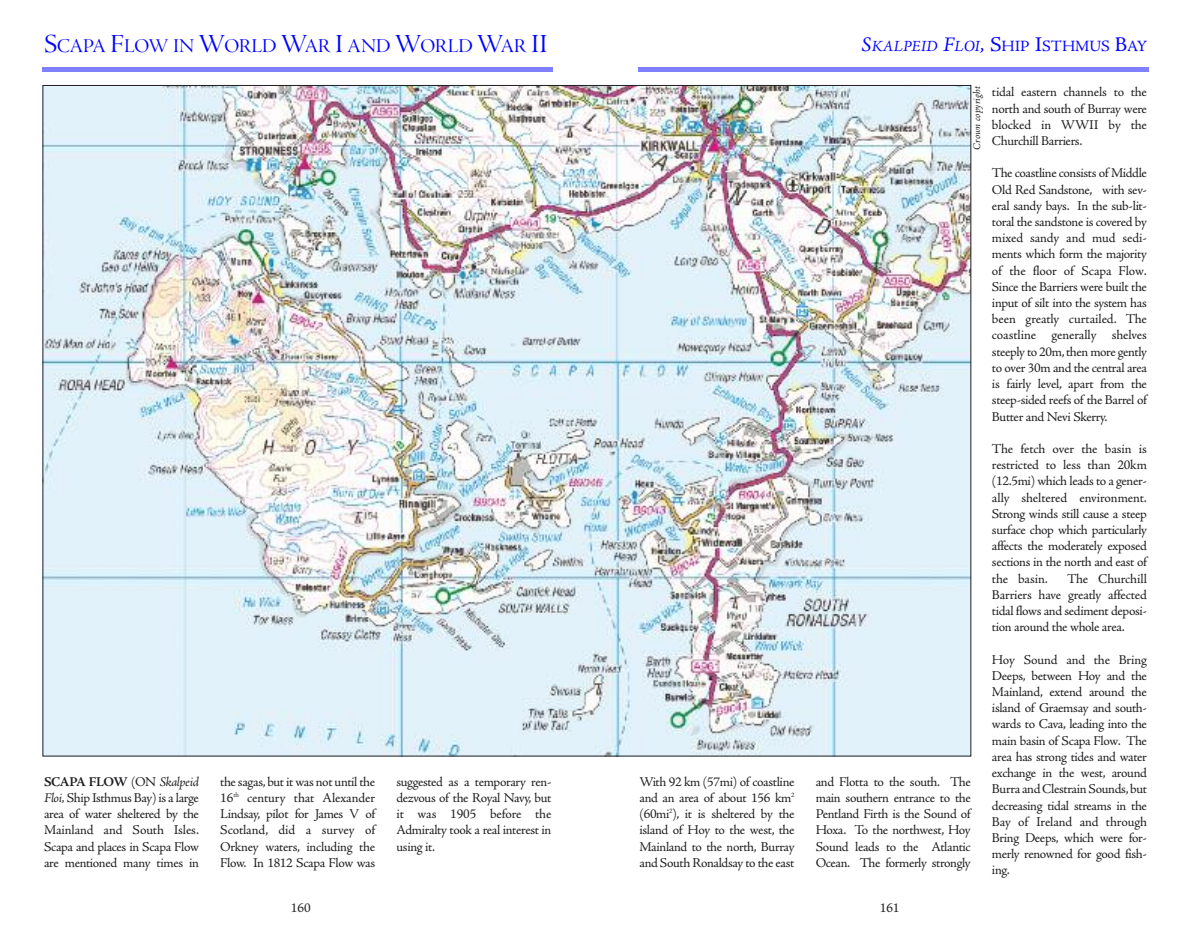
<style>
.page{position:relative;width:1191px;height:936px;background:#fff}
.page>*{position:absolute;margin:0;border:0;box-sizing:border-box;transform-origin:0 0}
.t1{font:20.25px "Adobe Jenson Pro Disp";color:#00f}
.t2{font:15.75px "Adobe Jenson Pro";color:#00f}
.t3{font:13.5px/16.2px "Adobe Jenson Pro";letter-spacing:-.025em;color:#201e21;text-align:justify}
.t4{font:italic 10.5px "Adobe Jenson Pro";letter-spacing:-.005em;color:#201e21}
.s1{font-size:27px}
.s2{font-style:italic;font-size:21px}
.s3{font-style:italic}
.s4{font-size:21px}
.s5{font-weight:700}
</style>
<div class="page">
<hr style="left:638px;top:68px;width:510px;height:4px;background:#8080ff">
<hr style="left:43px;top:68px;width:510px;height:4px;background:#8080ff">
<img style="left:45px;top:87px;width:924px;height:667px">
<h1 class="t1" style="left:44px;top:39px;width:505px"><span class="s1">S</span>CAPA <span class="s1">F</span>LOW IN <span class="s1">W</span>ORLD <span class="s1">W</span>AR <span class="s1">I</span> AND <span class="s1">W</span>ORLD <span class="s1">W</span>AR <span class="s1">II</span></h1>
<p class="t2" style="left:861px;top:40px;width:287px"><span class="s2">S</span><span class="s3">KALPEID</span> <span class="s2">F</span><span class="s3">LOI</span><span class="s2">,</span> <span class="s4">S</span>HIP <span class="s4">I</span>STHMUS <span class="s4">B</span>AY</p>
<p class="t4" style="left:973px;top:149px;width:64px;rotate:-90deg">Crown copyright</p>
<p class="t3" style="left:992px;top:85px;width:156px">tidal eastern channels to the north and south of Burray were blocked in WWII by the Churchill Barriers.</p>
<p class="t3" style="left:992px;top:166px;width:156px">The coastline consists of Middle Old Red Sandstone, with sev&shy;eral sandy bays. In the sub-lit&shy;toral the sandstone is covered by mixed sandy and mud sedi&shy;ments which form the majority of the floor of Scapa Flow.<br>Since the Barriers were built the input of silt into the system has been greatly curtailed. The coastline generally shelves steeply to 20m,then more gently to over 30m and the central area is fairly level, apart from the steep-sided reefs of the Barrel of Butter and Nevi Skerry.</p>
<p class="t3" style="left:992px;top:442px;width:156px">The fetch over the basin is restricted to less than 20km (12.5mi) which leads to a gener&shy;ally sheltered environment.<br>Strong winds still cause a steep surface chop which particularly affects the moderately exposed sections in the north and east of the basin.</p>
<p class="t3" style="left:992px;top:571px;width:156px;text-indent:75px">The Churchill Barriers have greatly affected tidal flows and sediment deposi&shy;tion around the whole area.</p>
<p class="t3" style="left:992px;top:652px;width:156px">Hoy Sound and the Bring Deeps, between Hoy and the Mainland, extend around the island of Graemsay and south&shy;wards to Cava, leading into the main basin of Scapa Flow. The area has strong tides and water exchange in the west, around Burra and Clestrain Sounds,but decreasing tidal streams in the Bay of Ireland and through Bring Deeps, which were for&shy;merly renowned for good fish&shy;ing.</p>
<p class="t3" style="left:44px;top:774px;width:156px"><span class="s5">SCAPA FLOW</span> (ON <span class="s3">Skalpeid Floi,</span> Ship Isthmus Bay) is a large area of water sheltered by the Mainland and South Isles.<br>Scapa and places in Scapa Flow are mentioned many times in</p>
<p class="t3" style="left:220px;top:774px;width:156px">the sagas,but it was not until the 16<sup>th</sup> century that Alexander Lindsay, pilot for James V of Scotland, did a survey of Orkney waters, including the Flow. In 1812 Scapa Flow was</p>
<p class="t3" style="left:396px;top:774px;width:156px">suggested as a temporary ren&shy;dezvous of the Royal Navy, but it was 1905 before the Admiralty took a real interest in using it.</p>
<p class="t3" style="left:291px;top:900px;width:21px">160</p>
<p class="t3" style="left:879px;top:900px;width:21px">161</p>
<p class="t3" style="left:639px;top:774px;width:156px">With 92 km (57mi) of coastline and an area of about 156 km<sup>2 </sup>(60mi<sup>2</sup>), it is sheltered by the island of Hoy to the west, the Mainland to the north, Burray and South Ronaldsay to the east</p>
<p class="t3" style="left:815px;top:774px;width:156px">and Flotta to the south. The main southern entrance to the Pentland Firth is the Sound of Hoxa. To the northwest, Hoy Sound leads to the Atlantic Ocean. The formerly strongly</p>
</div>
